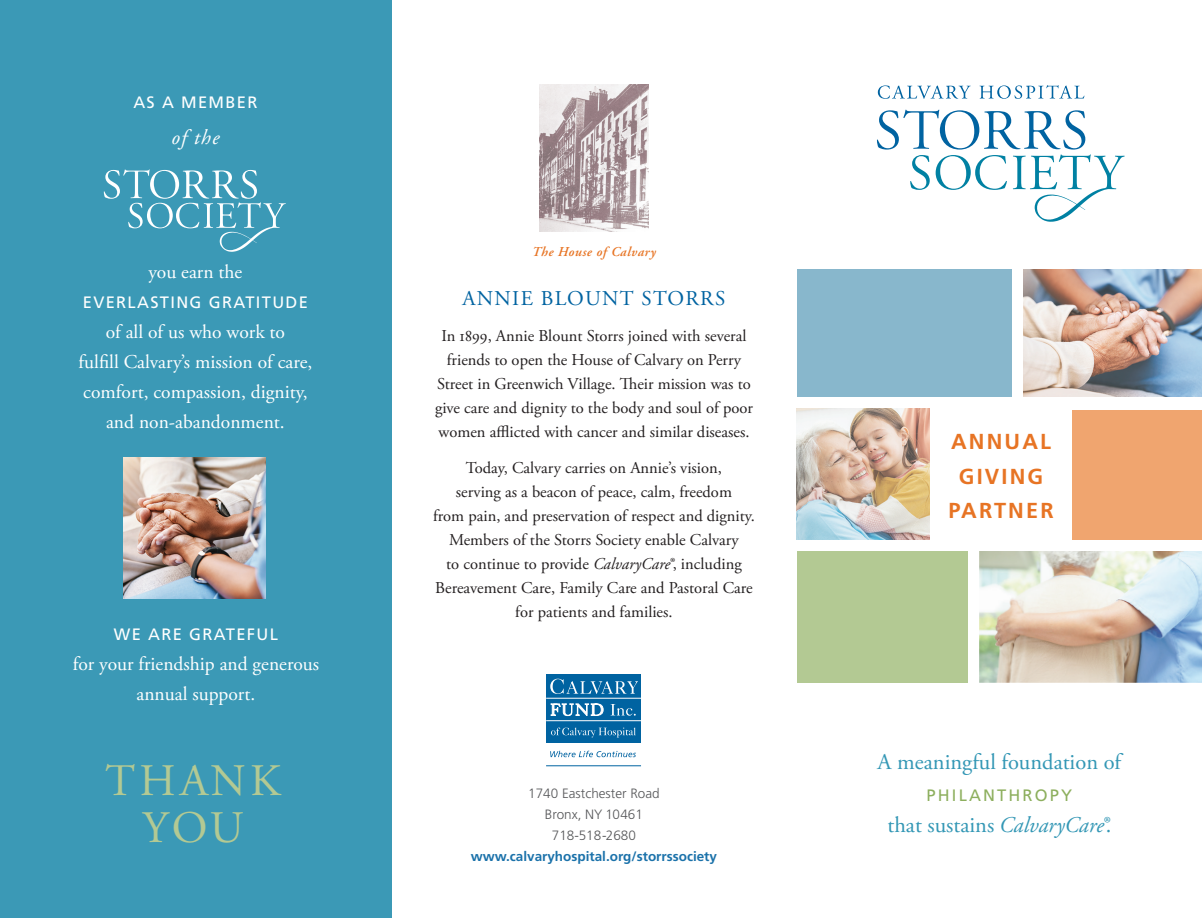
<style>
.page{position:relative;width:1202px;height:918px;background:#fff}
.page>*{position:absolute;margin:0;border:0;box-sizing:border-box;transform-origin:0 0}
.t1{font:45px/46.5px "Adobe Garamond Pro";letter-spacing:.085em;color:#b3c993;text-align:center}
.t2{font:22.5px "Adobe Garamond Pro";color:#3397b5}
.t3{font:700 21.75px/34.3px "Frutiger LT Std";letter-spacing:.1em;color:#e77424;text-align:center}
.t4{font:21px "Adobe Garamond Pro";letter-spacing:.06em;color:#0063a1}
.t5{font:italic 21px "Adobe Garamond Pro";color:#fff}
.t6{font:19.5px/30px "Adobe Garamond Pro";color:#fff;text-align:center}
.t7{font:16.5px/24px "Adobe Garamond Pro";color:#231f20;text-align:center}
.t8{font:16.5px "Frutiger LT Std";letter-spacing:.08em;color:#fff}
.t9{font:16.5px "Frutiger LT Std";letter-spacing:.13em;color:#8daf5e}
.t10{font:300 13.5px/21px "Frutiger LT Std";color:#57585a;text-align:center}
.t11{font:700 13.5px "Frutiger LT Std";color:#1b72aa}
.t12{font:italic 600 13.5px "Adobe Garamond Pro";letter-spacing:.04em;color:#e77424}
.s1{font-style:italic}
</style>
<div class="page">
<div style="left:0;top:0;width:392px;height:918px;background:#3b99b6"></div>
<img style="left:1023px;top:270px;width:179px;height:127px">
<div style="left:546px;top:674px;width:95px;height:69px;background:#0063a1"></div>
<hr style="left:546px;top:698px;width:95px;height:1px;background:#fff">
<svg style="left:551px;top:704px;width:52px;height:12px"></svg>
<hr style="left:546px;top:720px;width:95px;height:1px;background:#fff">
<hr style="left:546px;top:766px;width:95px;height:1px;background:#0063a1">
<svg style="left:550px;top:751px;width:86px;height:6px"></svg>
<svg style="left:550px;top:679px;width:88px;height:15px"></svg>
<svg style="left:610px;top:704px;width:25px;height:12px"></svg>
<svg style="left:551px;top:728px;width:84px;height:10px"></svg>
<svg style="left:104px;top:169px;width:182px;height:83px"></svg>
<img style="left:124px;top:457px;width:141px;height:142px">
<img style="left:539px;top:85px;width:109px;height:146px">
<svg style="left:877px;top:85px;width:93px;height:14px"></svg>
<svg style="left:979px;top:85px;width:105px;height:14px"></svg>
<svg style="left:877px;top:110px;width:247px;height:112px"></svg>
<img style="left:979px;top:551px;width:223px;height:132px">
<div style="left:796px;top:270px;width:215px;height:127px;background:#88b7cc"></div>
<div style="left:1072px;top:411px;width:130px;height:129px;background:#f0a56f"></div>
<div style="left:796px;top:551px;width:171px;height:132px;background:#b3c993"></div>
<img style="left:796px;top:409px;width:134px;height:130px">
<p class="t8" style="left:133px;top:92px;width:126px">AS A MEMBER</p>
<p class="t5" style="left:171px;top:124px;width:49px">of the</p>
<p class="t6" style="left:148px;top:258px;width:95px">you earn the</p>
<p class="t8" style="left:83px;top:293px;width:227px">EVERLASTING GRATITUDE</p>
<p class="t6" style="left:79px;top:318px;width:235px">of all of us who work to<br>fulfill Calvary’s mission of care, comfort, compassion, dignity, and non-abandonment.</p>
<p class="t8" style="left:114px;top:624px;width:165px">WE ARE GRATEFUL</p>
<p class="t6" style="left:73px;top:649px;width:248px">for your friendship and generous annual support.</p>
<h1 class="t1" style="left:106px;top:760px;width:176px">THANK<br>YOU</h1>
<p class="t12" style="left:532px;top:244px;width:125px">The House of Calvary</p>
<p class="t4" style="left:462px;top:286px;width:264px">ANNIE BLOUNT STORRS</p>
<p class="t7" style="left:435px;top:324px;width:319px">In 1899, Annie Blount Storrs joined with several friends to open the House of Calvary on Perry Street in Greenwich Village. Their mission was to give care and dignity to the body and soul of poor women afflicted with cancer and similar diseases.</p>
<p class="t7" style="left:433px;top:456px;width:323px">Today, Calvary carries on Annie’s vision,<br>serving as a beacon of peace, calm, freedom<br>from pain, and preservation of respect and dignity.<br>Members of the Storrs Society enable Calvary<br>to continue to provide <span class="s1">CalvaryCare</span>®, including Bereavement Care, Family Care and Pastoral Care for patients and families.</p>
<p class="t10" style="left:528px;top:783px;width:133px">1740 Eastchester Road<br>Bronx, NY 10461<br>718-518-2680</p>
<p class="t11" style="left:471px;top:849px;width:248px">www.calvaryhospital.org/storrssociety</p>
<h3 class="t3" style="left:948px;top:425px;width:107px">ANNUAL<br>GIVING<br>PARTNER</h3>
<h2 class="t2" style="left:877px;top:749px;width:245px">A meaningful foundation of</h2>
<p class="t9" style="left:926px;top:785px;width:147px">PHILANTHROPY</p>
<h2 class="t2" style="left:887px;top:812px;width:225px">that sustains <span class="s1">CalvaryCare</span>®.</h2>
</div>
